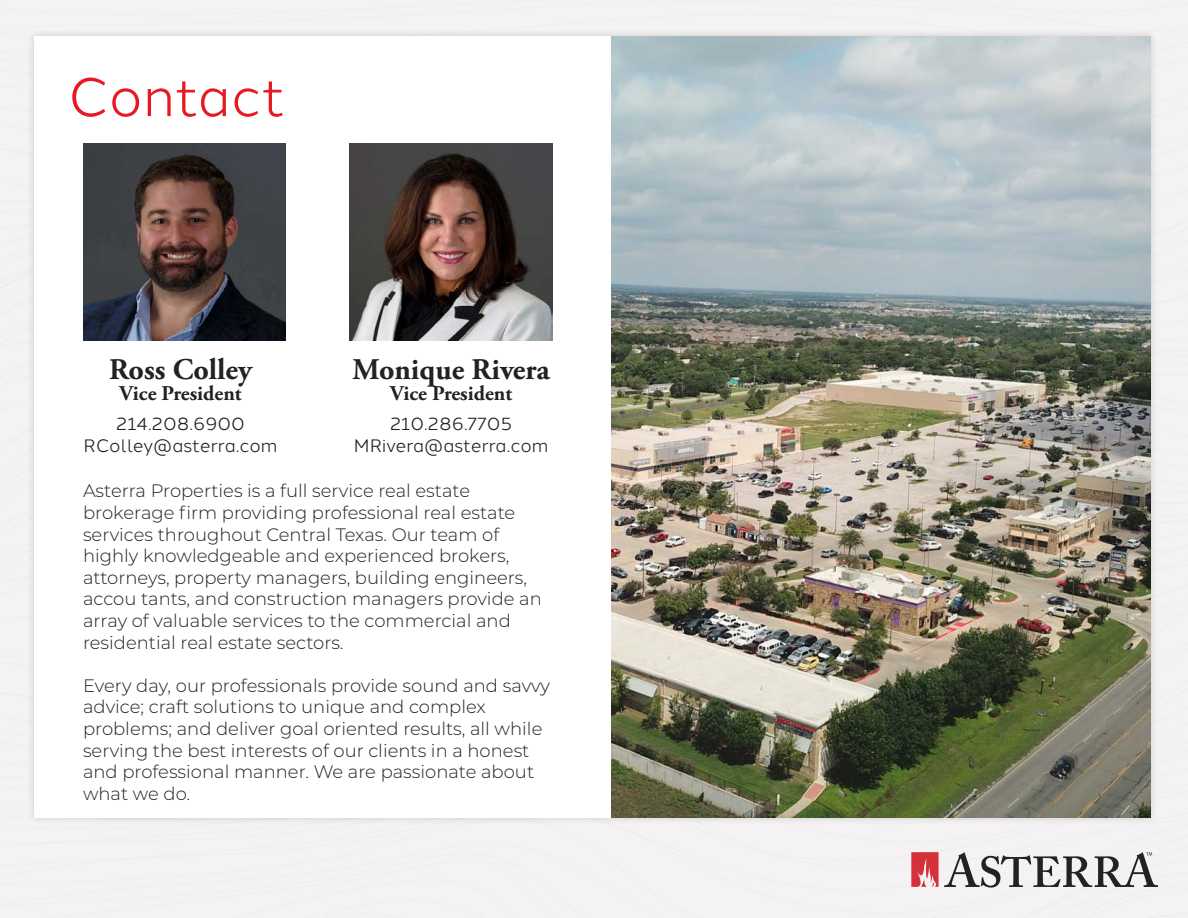
<style>
.page{position:relative;width:1188px;height:918px;background:#fff}
.page>*{position:absolute;margin:0;border:0;box-sizing:border-box;transform-origin:0 0}
.t1{font:54px "Halcom";color:#e51a23}
.t2{font:700 30px "Adobe Garamond Pro";color:#212126}
.t3{font:700 21px "Adobe Garamond Pro";color:#212126}
.t4{font:300 18px/21.6px "Montserrat";color:#231f20}
.t5{font:18px "Halcom";color:#212126}
</style>
<div class="page">
<div style="left:26px;top:28px;width:1132px;height:797px;background:#eae8e9"></div>
<div style="left:34px;top:36px;width:1116px;height:781px;background:#fff"></div>
<svg style="left:911px;top:852px;width:247px;height:36px"></svg>
<img style="left:83px;top:143px;width:203px;height:198px">
<img style="left:350px;top:143px;width:202px;height:198px">
<img style="left:611px;top:36px;width:539px;height:781px">
<p class="t1" style="left:68px;top:54px;width:220px">Contact</p>
<p class="t2" style="left:109px;top:352px;width:145px">Ross Colley</p>
<p class="t3" style="left:119px;top:381px;width:124px">Vice President</p>
<p class="t5" style="left:116px;top:410px;width:130px">214.208.6900</p>
<p class="t5" style="left:84px;top:431px;width:195px">RColley@asterra.com</p>
<p class="t2" style="left:352px;top:352px;width:199px">Monique Rivera</p>
<p class="t3" style="left:390px;top:381px;width:124px">Vice President</p>
<p class="t5" style="left:390px;top:410px;width:124px">210.286.7705</p>
<p class="t5" style="left:354px;top:431px;width:196px">MRivera@asterra.com</p>
<p class="t4" style="left:83px;top:480px;width:389px">Asterra Properties is a full service real estate</p>
<p class="t4" style="left:83px;top:501px;width:434px">brokerage firm providing professional real estate</p>
<p class="t4" style="left:83px;top:523px;width:418px">services throughout Central Texas. Our team of</p>
<p class="t4" style="left:83px;top:544px;width:460px">highly knowledgeable and experienced brokers, attorneys, property managers, building engineers, accou tants, and construction managers provide an array of valuable services to the commercial and</p>
<p class="t4" style="left:83px;top:631px;width:262px">residential real estate sectors.</p>
<p class="t4" style="left:83px;top:674px;width:469px">Every day, our professionals provide sound and savvy advice; craft solutions to unique and complex</p>
<p class="t4" style="left:83px;top:717px;width:461px">problems; and deliver goal oriented results, all while serving the best interests of our clients in a honest and professional manner. We are passionate about what we do.</p>
</div>
